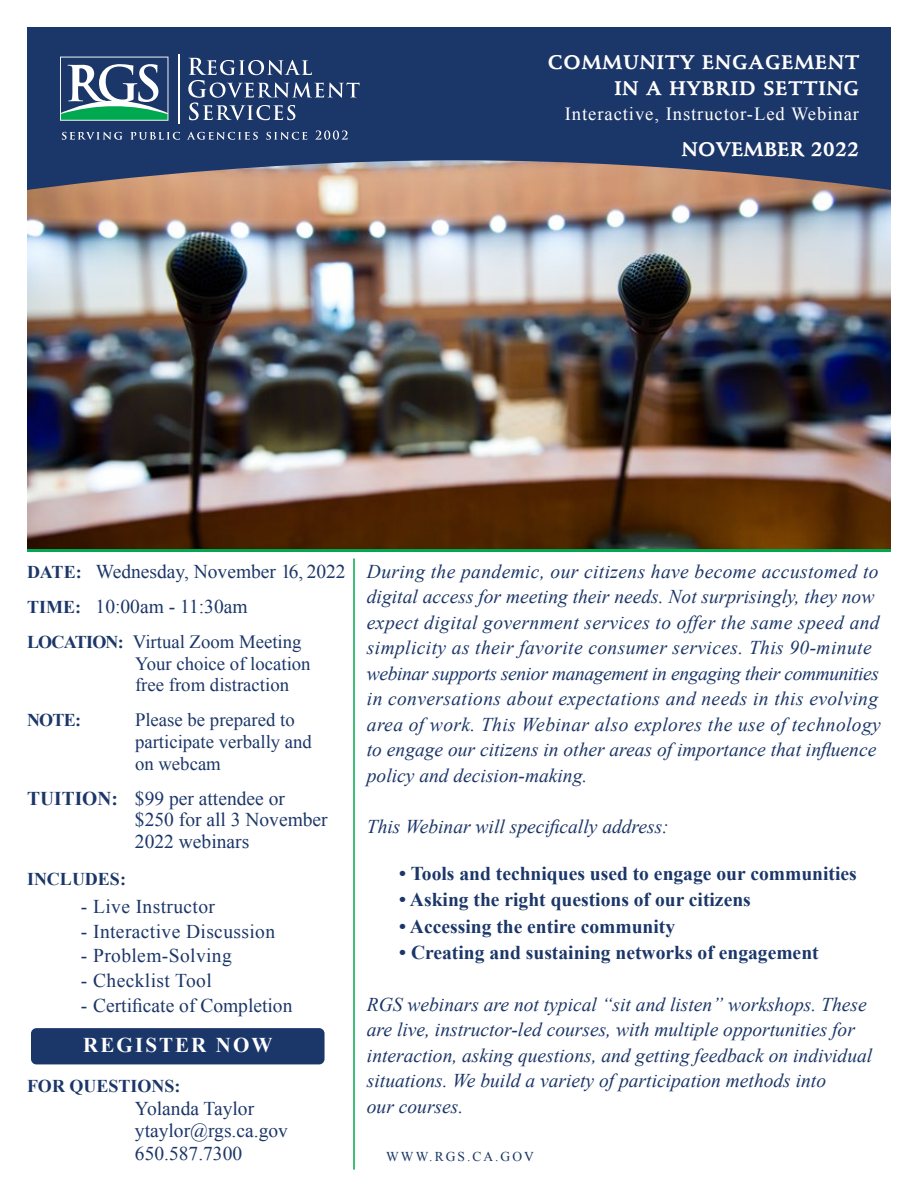
<style>
.page{position:relative;width:918px;height:1188px;background:#fff}
.page>*{position:absolute;margin:0;border:0;box-sizing:border-box;transform-origin:0 0}
.t1{font:700 21px "Times New Roman";letter-spacing:.1em;color:#fff}
.t2{font:italic 19.5px/25.5px "Times New Roman";letter-spacing:.02em;color:#1b3668}
.t3{font:italic 19.5px/25.5px "Times New Roman";color:#1b3668}
.t4{font:19.5px/21.6px "Times New Roman";color:#1b3668}
.t5{font:700 19.5px "Times New Roman";color:#1b3668}
.t6{font:19.5px "Times New Roman";letter-spacing:.02em;color:#1b3668}
.t7{font:700 19.5px/25.5px "Stempel Schneidler";letter-spacing:.05em;color:#fff;text-align:right}
.t8{font:700 19.5px "Stempel Schneidler";letter-spacing:.03em;color:#fff}
.t9{font:18.75px/21.6px "Times New Roman";color:#1b3668}
.t10{font:18.6px "Times New Roman";letter-spacing:.05em;color:#fff}
.t11{font:700 18px "Times New Roman";color:#1b3668}
.t12{font:13.5px "Times New Roman";letter-spacing:.15em;color:#1b3668}
.s1{font-weight:700;font-size:18px}
.s2{font-weight:700}
</style>
<div class="page">
<hr style="left:353px;top:558px;width:2px;height:612px;background:#00a94f">
<img style="left:27px;top:190px;width:864px;height:359px">
<svg style="left:27px;top:27px;width:864px;height:163px;background:#34456c"></svg>
<hr style="left:27px;top:549px;width:864px;height:3px;background:#00a94f">
<svg style="left:60px;top:57px;width:108px;height:64px"></svg>
<svg style="left:188px;top:58px;width:172px;height:62px;background:#3f557f"></svg>
<svg style="left:62px;top:132px;width:61px;height:8px"></svg>
<svg style="left:130px;top:132px;width:50px;height:8px"></svg>
<svg style="left:187px;top:132px;width:71px;height:8px"></svg>
<svg style="left:266px;top:132px;width:41px;height:8px"></svg>
<svg style="left:315px;top:130px;width:33px;height:10px"></svg>
<svg style="left:61px;top:58px;width:107px;height:62px"></svg>
<hr style="left:178px;top:54px;width:2px;height:69px;background:#fff">
<div style="left:31px;top:1028px;width:294px;height:36px;background:#1b3668;border-radius:5px"></div>
<p class="t7" style="left:548px;top:50px;width:313px">COMMUNITY ENGAGEMENT<br>IN A HYBRID SETTING</p>
<p class="t10" style="left:565px;top:101px;width:296px">Interactive, Instructor-Led Webinar</p>
<p class="t8" style="left:682px;top:137px;width:179px">NOVEMBER 2022</p>
<p class="t4" style="left:27px;top:553px;width:320px;line-height:35.1px"><span class="s1">DATE:</span> Wednesday, November 16, 2022<br><span class="s1">TIME:</span> 10:00am - 11:30am</p>
<p class="t9" style="left:135px;top:631px;width:177px;text-indent:-108px"><span class="s1">LOCATION:</span> Virtual Zoom Meeting<br>Your choice of location free from distraction</p>
<p class="t11" style="left:27px;top:708px;width:56px">NOTE:</p>
<p class="t9" style="left:135px;top:709px;width:179px">Please be prepared to participate verbally and on webcam</p>
<p class="t4" style="left:135px;top:787px;width:194px;text-indent:-108px"><span class="s2">TUITION:</span> $99 per attendee or $250 for all 3 November<br>2022 webinars</p>
<p class="t11" style="left:27px;top:867px;width:100px">INCLUDES:</p>
<p class="t6" style="left:81px;top:894px;width:136px">- Live Instructor</p>
<p class="t6" style="left:81px;top:918px;width:196px">- Interactive Discussion</p>
<p class="t6" style="left:81px;top:943px;width:152px">- Problem-Solving</p>
<p class="t6" style="left:81px;top:967px;width:132px">- Checklist Tool</p>
<p class="t4" style="left:81px;top:994px;width:213px">- Certificate of Completion</p>
<h3 class="t1" style="left:83px;top:1031px;width:191px">REGISTER NOW</h3>
<p class="t11" style="left:27px;top:1074px;width:155px">FOR QUESTIONS:</p>
<p class="t4" style="left:135px;top:1096px;width:154px;line-height:22.5px">Yolanda Taylor ytaylor@rgs.ca.gov<br>650.587.7300</p>
<p class="t2" style="left:367px;top:558px;width:515px">During the pandemic, our citizens have become accustomed to digital access for meeting their needs. Not surprisingly, they now expect digital government services to offer the same speed and simplicity as their favorite consumer services. This 90-minute webinar supports senior management in engaging their communities in conversations about expectations and needs in this evolving area of work. This Webinar also explores the use of technology</p>
<p class="t3" style="left:367px;top:737px;width:511px">to engage our citizens in other areas of importance that influence</p>
<p class="t3" style="left:367px;top:762px;width:222px">policy and decision-making.</p>
<p class="t3" style="left:367px;top:813px;width:303px">This Webinar will specifically address:</p>
<p class="t5" style="left:399px;top:860px;width:459px">• Tools and techniques used to engage our communities</p>
<p class="t5" style="left:399px;top:886px;width:353px">• Asking the right questions of our citizens</p>
<p class="t5" style="left:399px;top:913px;width:277px">• Accessing the entire community</p>
<p class="t5" style="left:399px;top:939px;width:421px">• Creating and sustaining networks of engagement</p>
<p class="t3" style="left:367px;top:991px;width:507px">RGS webinars are not typical “sit and listen” workshops. These are live, instructor-led courses, with multiple opportunities for interaction, asking questions, and getting feedback on individual situations. We build a variety of participation methods into<br>our courses.</p>
<p class="t12" style="left:386px;top:1148px;width:149px">WWW.RGS.CA.GOV</p>
</div>
